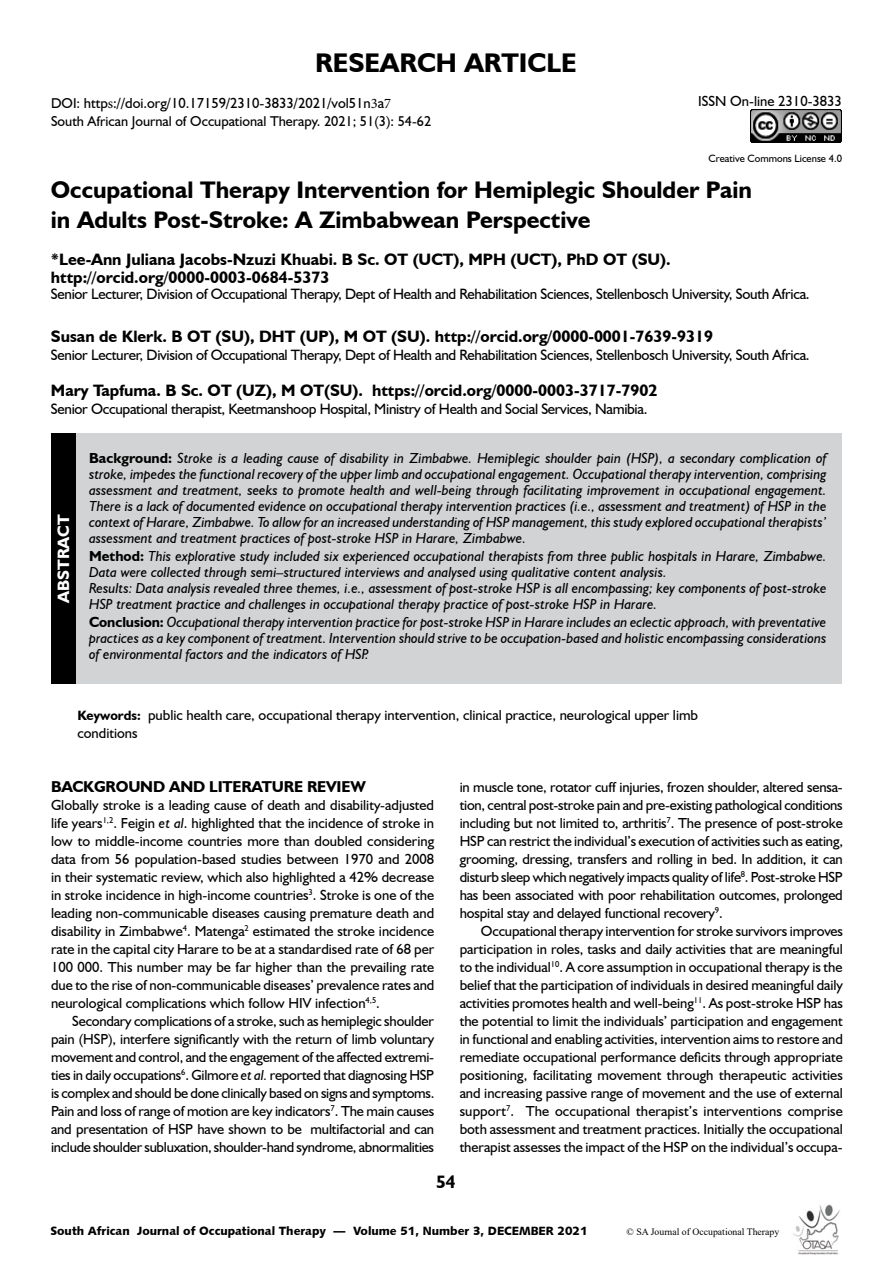
<style>
.page{position:relative;width:893px;height:1263px;background:#fff}
.page>*{position:absolute;margin:0;border:0;box-sizing:border-box;transform-origin:0 0}
.t1{font:700 27px "Humanist 521 BT";color:#000}
.t2{font:700 24px/30px "Humanist 521 BT";color:#000}
.t3{font:700 18px "Humanist 521 BT";color:#000}
.t4{font:700 16.5px/18px "Humanist 521 BT";color:#000}
.t5{font:700 16.5px "Humanist 521 BT";color:#fff}
.t6{font:700 15.75px "Humanist 521 BT";letter-spacing:-.01em;color:#000}
.t7{font:15px "Humanist 521 BT";letter-spacing:-.02em;color:#000}
.t8{font:14.55px/18px "Humanist 521 BT";color:#000;text-align:justify}
.t9{font:italic 14.55px/16px "Humanist 521 BT";color:#000;text-align:justify}
.t10{font:14.25px "Humanist 521 BT";color:#000}
.t11{font:12px "Humanist 531 BT Black A";color:#000}
.t12{font:10.5px "Humanist 521 BT";color:#000}
.t13{font:9.75px "Times New Roman";color:#000}
.s1{font-size:14.25px}
.s2{font-family:"Minion Pro"}
.s3{font-weight:700;font-style:normal}
.s4{font-weight:700;font-size:13.5px}
.s5{font-style:italic}
</style>
<div class="page">
<img style="left:793px;top:1204px;width:47px;height:50px">
<div style="left:51px;top:434px;width:791px;height:250px;background:#d1d3d4"></div>
<div style="left:51px;top:434px;width:24px;height:250px;background:#000"></div>
<img style="left:750px;top:109px;width:92px;height:33px">
<h1 class="t1" style="left:315px;top:46px;width:263px">RESEARCH ARTICLE</h1>
<p class="t8" style="left:51px;top:93px;width:342px"><span class="s1">DOI:</span> http<span class="s2">s</span>://doi.org/10.17159/2310-3833/2021/vol51n<span class="s2">3</span>a<span class="s2">7</span></p>
<p class="t10" style="left:51px;top:112px;width:382px">South African Journal of Occupational Therapy. 2021; 51(3): 54-62</p>
<p class="t8" style="left:698px;top:92px;width:145px">ISSN On-line 2310-3833</p>
<p class="t12" style="left:708px;top:152px;width:135px">Creative Commons License 4.0</p>
<h2 class="t2" style="left:51px;top:175px;width:703px">Occupational Therapy Intervention for Hemiplegic Shoulder Pain in Adults Post-Stroke: A Zimbabwean Perspective</h2>
<p class="t4" style="left:51px;top:250px;width:621px">*Lee-Ann Juliana Jacobs-Nzuzi Khuabi. B Sc. OT (UCT), MPH (UCT), PhD OT (SU). http://orcid.org/0000-0003-0684-5373</p>
<p class="t7" style="left:51px;top:285px;width:760px">Senior Lecturer, Division of Occupational Therapy, Dept of Health and Rehabilitation Sciences, Stellenbosch University, South Africa.</p>
<p class="t4" style="left:51px;top:327px;width:664px">Susan de Klerk. B OT (SU), DHT (UP), M OT (SU). http://orcid.org/0000-0001-7639-9319</p>
<p class="t7" style="left:51px;top:346px;width:760px">Senior Lecturer, Division of Occupational Therapy, Dept of Health and Rehabilitation Sciences, Stellenbosch University, South Africa.</p>
<p class="t4" style="left:51px;top:381px;width:608px">Mary Tapfuma. B Sc. OT (UZ), M OT(SU). https://orcid.org/0000-0003-3717-7902</p>
<p class="t7" style="left:51px;top:400px;width:598px">Senior Occupational therapist, Keetmanshoop Hospital, Ministry of Health and Social Services, Namibia.</p>
<p class="t5" style="left:53px;top:603px;width:90px;rotate:-90deg">ABSTRACT</p>
<p class="t9" style="left:89px;top:449px;width:739px"><span class="s3">Background:</span> Stroke is a leading cause of disability in Zimbabwe. Hemiplegic shoulder pain (HSP), a secondary complication of stroke, impedes the functional recovery of the upper limb and occupational engagement. Occupational therapy intervention, comprising assessment and treatment, seeks to promote health and well-being through facilitating improvement in occupational engagement.<br>There is a lack of documented evidence on occupational therapy intervention practices (i.e., assessment and treatment) of HSP in the context of Harare, Zimbabwe. To allow for an increased understanding of HSP management, this study explored occupational therapists’ assessment and treatment practices of post-stroke HSP in Harare, Zimbabwe.</p>
<p class="t9" style="left:89px;top:548px;width:739px;text-align:left"><span class="s3">Method:</span> This explorative study included six experienced occupational therapists from three public hospitals in Harare, Zimbabwe.<br>Data were collected through semi–structured interviews and analysed using qualitative content analysis.<br>Results: Data analysis revealed three themes, i.e., assessment of post-stroke HSP is all encompassing; key components of post-stroke HSP treatment practice and challenges in occupational therapy practice of post-stroke HSP in Harare.</p>
<p class="t9" style="left:89px;top:614px;width:739px"><span class="s3">Conclusion:</span> Occupational therapy intervention practice for post-stroke HSP in Harare includes an eclectic approach, with preventative practices as a key component of treatment. Intervention should strive to be occupation-based and holistic encompassing considerations of environmental factors and the indicators of HSP.</p>
<p class="t8" style="left:77px;top:706px;width:622px"><span class="s4">Keywords:</span> public health care, occupational therapy intervention, clinical practice, neurological upper limb conditions</p>
<p class="t6" style="left:51px;top:777px;width:316px">BACKGROUND AND LITERATURE REVIEW</p>
<p class="t8" style="left:51px;top:796px;width:385px">Globally stroke is a leading cause of death and disability-adjusted life years<sup>1,2</sup>. Feigin <span class="s5">et al</span>. highlighted that the incidence of stroke in low to middle-income countries more than doubled considering data from 56 population-based studies between 1970 and 2008 in their systematic review, which also highlighted a 42% decrease in stroke incidence in high-income countries<sup>3</sup>. Stroke is one of the leading non-communicable diseases causing premature death and disability in Zimbabwe<sup>4</sup>. Matenga<sup>2</sup> estimated the stroke incidence rate in the capital city Harare to be at a standardised rate of 68 per 100 000. This number may be far higher than the prevailing rate due to the rise of non-communicable diseases’ prevalence rates and neurological complications which follow HIV infection<sup>4,5</sup>.</p>
<p class="t8" style="left:51px;top:1012px;width:385px;text-indent:21px">Secondary complications of a stroke, such as hemiplegic shoulder pain (HSP), interfere significantly with the return of limb voluntary movement and control, and the engagement of the affected extremi&shy;ties in daily occupations<sup>6</sup>. Gilmore <span class="s5">et al.</span> reported that diagnosing HSP is complex and should be done clinically based on signs and symptoms.<br>Pain and loss of range of motion are key indicators<sup>7</sup>. The main causes and presentation of HSP have shown to be multifactorial and can include shoulder subluxation, shoulder-hand syndrome, abnormalities</p>
<p class="t8" style="left:460px;top:778px;width:385px">in muscle tone, rotator cuff injuries, frozen shoulder, altered sensa&shy;tion, central post-stroke pain and pre-existing pathological conditions including but not limited to, arthritis<sup>7</sup>. The presence of post-stroke HSP can restrict the individual’s execution of activities such as eating, grooming, dressing, transfers and rolling in bed. In addition, it can disturb sleep which negatively impacts quality of life<sup>8</sup>. Post-stroke HSP has been associated with poor rehabilitation outcomes, prolonged hospital stay and delayed functional recovery<sup>9</sup>.</p>
<p class="t8" style="left:460px;top:922px;width:385px;text-indent:21px">Occupational therapy intervention for stroke survivors improves participation in roles, tasks and daily activities that are meaningful to the individual<sup>10</sup>. A core assumption in occupational therapy is the belief that the participation of individuals in desired meaningful daily activities promotes health and well-being<sup>11</sup>. As post-stroke HSP has the potential to limit the individuals’ participation and engagement in functional and enabling activities, intervention aims to restore and remediate occupational performance deficits through appropriate positioning, facilitating movement through therapeutic activities and increasing passive range of movement and the use of external support<sup>7</sup>. The occupational therapist’s interventions comprise both assessment and treatment practices. Initially the occupational therapist assesses the impact of the HSP on the individual’s occupa-</p>
<p class="t3" style="left:436px;top:1171px;width:21px">54</p>
<p class="t11" style="left:50px;top:1223px;width:539px">South African Journal of Occupational Therapy — Volume 51, Number 3, DECEMBER 2021</p>
<p class="t13" style="left:627px;top:1225px;width:154px">© SA Journal of Occupational Therapy</p>
</div>
